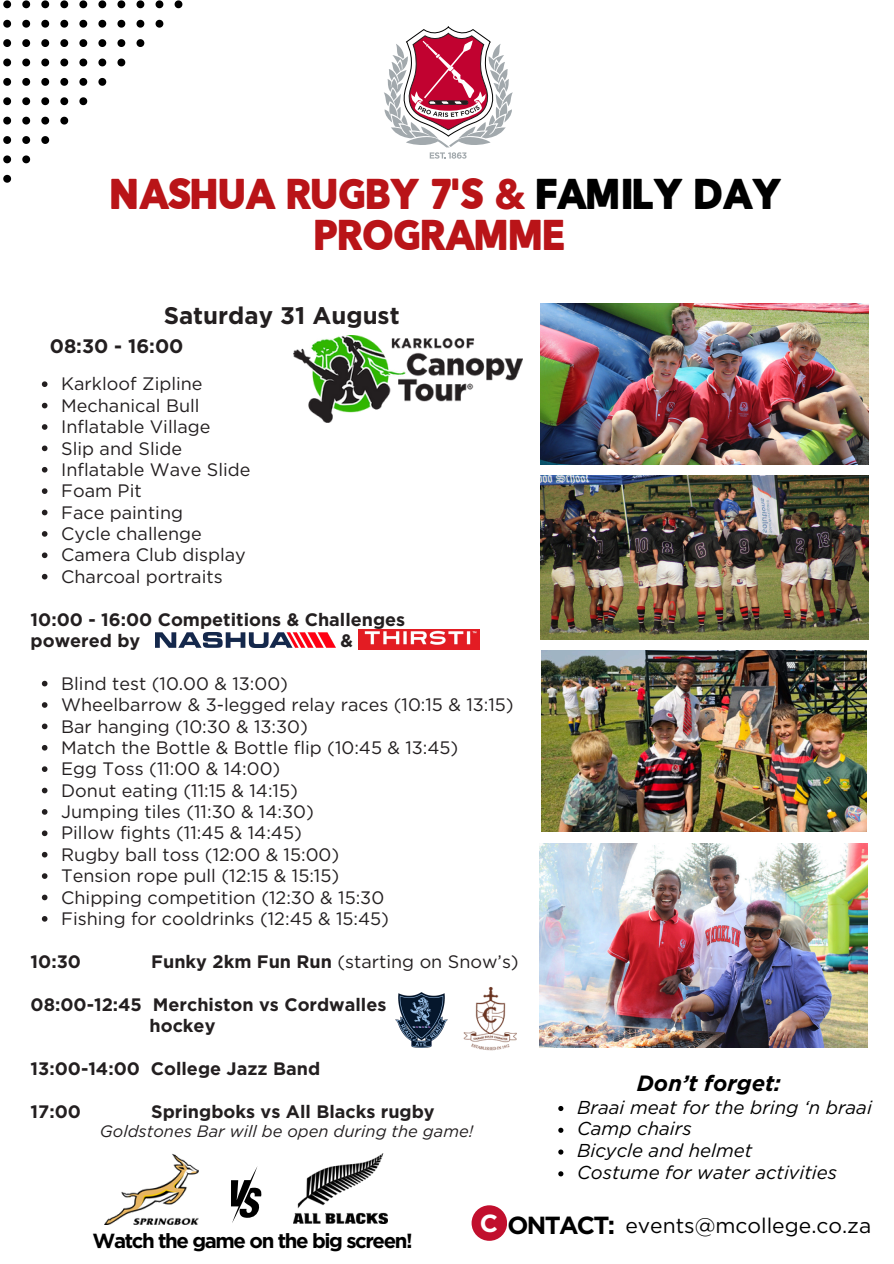
<style>
.page{position:relative;width:894px;height:1264px;background:#fff}
.page>*{position:absolute;margin:0;border:0;box-sizing:border-box;transform-origin:0 0}
.t1{font:41.1px/40.5px "Sovereign";color:#b91418;text-align:center}
.t2{font:700 24.75px "Gotham";letter-spacing:-.07em;color:#000}
.t3{font:700 24px "Gotham";color:#231f20}
.t4{font:italic 700 22.05px "Gotham";color:#000}
.t5{font:21.15px "Gotham";color:#000}
.t6{font:700 20.4px "Gotham";letter-spacing:-.07em;color:#000}
.t7{font:700 19.5px "Gotham";color:#231f20}
.t8{font:italic 18.6px "Gotham";color:#000}
.t9{font:18px "Gotham";color:#231f20}
.t10{font:700 18px/21.3px "Gotham";color:#231f20}
.t11{font:italic 16.5px "Gotham";color:#231f20}
.s1{color:#000}
.s2{font-weight:700}
.s3{color:#fff}
</style>
<div class="page">
<svg style="left:42px;top:381px;width:5px;height:6px"></svg>
<svg style="left:42px;top:403px;width:5px;height:5px"></svg>
<svg style="left:42px;top:424px;width:5px;height:6px"></svg>
<svg style="left:42px;top:445px;width:5px;height:6px"></svg>
<svg style="left:42px;top:467px;width:5px;height:5px"></svg>
<svg style="left:42px;top:488px;width:5px;height:6px"></svg>
<svg style="left:42px;top:509px;width:5px;height:6px"></svg>
<svg style="left:42px;top:531px;width:5px;height:5px"></svg>
<svg style="left:42px;top:552px;width:5px;height:6px"></svg>
<svg style="left:42px;top:574px;width:5px;height:5px"></svg>
<svg style="left:42px;top:680px;width:5px;height:6px"></svg>
<svg style="left:42px;top:702px;width:5px;height:5px"></svg>
<svg style="left:42px;top:723px;width:5px;height:6px"></svg>
<svg style="left:42px;top:745px;width:5px;height:5px"></svg>
<svg style="left:42px;top:766px;width:5px;height:6px"></svg>
<svg style="left:42px;top:787px;width:5px;height:6px"></svg>
<svg style="left:42px;top:809px;width:5px;height:5px"></svg>
<svg style="left:42px;top:830px;width:5px;height:6px"></svg>
<svg style="left:42px;top:851px;width:5px;height:6px"></svg>
<svg style="left:42px;top:873px;width:5px;height:5px"></svg>
<svg style="left:42px;top:894px;width:5px;height:6px"></svg>
<svg style="left:42px;top:916px;width:5px;height:5px"></svg>
<img style="left:540px;top:303px;width:327px;height:161px">
<img style="left:293px;top:336px;width:229px;height:86px">
<img style="left:540px;top:475px;width:327px;height:164px">
<img style="left:358px;top:629px;width:122px;height:20px">
<img style="left:155px;top:632px;width:180px;height:16px">
<img style="left:104px;top:1153px;width:95px;height:71px">
<img style="left:293px;top:1153px;width:94px;height:70px">
<svg style="left:231px;top:1166px;width:30px;height:57px"></svg>
<img style="left:541px;top:650px;width:325px;height:181px">
<img style="left:539px;top:843px;width:327px;height:204px">
<svg style="left:384px;top:26px;width:128px;height:133px"></svg>
<svg style="left:174px;top:0;width:8px;height:8px"></svg>
<svg style="left:155px;top:0;width:8px;height:8px"></svg>
<svg style="left:155px;top:20px;width:8px;height:8px"></svg>
<svg style="left:136px;top:0;width:8px;height:8px"></svg>
<svg style="left:136px;top:20px;width:8px;height:8px"></svg>
<svg style="left:136px;top:39px;width:8px;height:8px"></svg>
<svg style="left:117px;top:0;width:8px;height:8px"></svg>
<svg style="left:117px;top:20px;width:8px;height:8px"></svg>
<svg style="left:117px;top:39px;width:8px;height:8px"></svg>
<svg style="left:117px;top:59px;width:8px;height:7px"></svg>
<svg style="left:98px;top:0;width:8px;height:8px"></svg>
<svg style="left:98px;top:20px;width:8px;height:8px"></svg>
<svg style="left:98px;top:39px;width:8px;height:8px"></svg>
<svg style="left:98px;top:59px;width:8px;height:7px"></svg>
<svg style="left:98px;top:78px;width:8px;height:8px"></svg>
<svg style="left:79px;top:0;width:8px;height:8px"></svg>
<svg style="left:79px;top:20px;width:8px;height:8px"></svg>
<svg style="left:79px;top:39px;width:8px;height:8px"></svg>
<svg style="left:79px;top:59px;width:8px;height:7px"></svg>
<svg style="left:79px;top:78px;width:8px;height:8px"></svg>
<svg style="left:79px;top:97px;width:8px;height:8px"></svg>
<svg style="left:60px;top:0;width:8px;height:8px"></svg>
<svg style="left:60px;top:20px;width:8px;height:8px"></svg>
<svg style="left:60px;top:39px;width:8px;height:8px"></svg>
<svg style="left:60px;top:59px;width:8px;height:7px"></svg>
<svg style="left:60px;top:78px;width:8px;height:8px"></svg>
<svg style="left:60px;top:97px;width:8px;height:8px"></svg>
<svg style="left:60px;top:117px;width:8px;height:7px"></svg>
<svg style="left:41px;top:0;width:8px;height:8px"></svg>
<svg style="left:41px;top:20px;width:8px;height:8px"></svg>
<svg style="left:41px;top:39px;width:8px;height:8px"></svg>
<svg style="left:41px;top:59px;width:8px;height:7px"></svg>
<svg style="left:41px;top:78px;width:8px;height:8px"></svg>
<svg style="left:41px;top:97px;width:8px;height:8px"></svg>
<svg style="left:41px;top:117px;width:8px;height:7px"></svg>
<svg style="left:41px;top:136px;width:8px;height:8px"></svg>
<svg style="left:22px;top:0;width:8px;height:8px"></svg>
<svg style="left:22px;top:20px;width:8px;height:8px"></svg>
<svg style="left:22px;top:39px;width:8px;height:8px"></svg>
<svg style="left:22px;top:59px;width:8px;height:7px"></svg>
<svg style="left:22px;top:78px;width:8px;height:8px"></svg>
<svg style="left:22px;top:97px;width:8px;height:8px"></svg>
<svg style="left:22px;top:117px;width:8px;height:7px"></svg>
<svg style="left:22px;top:136px;width:8px;height:8px"></svg>
<svg style="left:22px;top:155px;width:8px;height:8px"></svg>
<svg style="left:3px;top:0;width:8px;height:8px"></svg>
<svg style="left:3px;top:20px;width:8px;height:8px"></svg>
<svg style="left:3px;top:39px;width:8px;height:8px"></svg>
<svg style="left:3px;top:59px;width:8px;height:7px"></svg>
<svg style="left:3px;top:78px;width:8px;height:8px"></svg>
<svg style="left:3px;top:97px;width:8px;height:8px"></svg>
<svg style="left:3px;top:117px;width:8px;height:7px"></svg>
<svg style="left:3px;top:136px;width:8px;height:8px"></svg>
<svg style="left:3px;top:155px;width:8px;height:8px"></svg>
<svg style="left:3px;top:175px;width:8px;height:8px"></svg>
<div style="left:471px;top:1205px;width:36px;height:35px;background:#c10f2d;border-radius:50%"></div>
<img style="left:395px;top:992px;width:52px;height:55px">
<img style="left:463px;top:987px;width:54px;height:64px">
<svg style="left:558px;top:1106px;width:5px;height:5px"></svg>
<svg style="left:558px;top:1127px;width:5px;height:5px"></svg>
<svg style="left:558px;top:1149px;width:5px;height:5px"></svg>
<svg style="left:558px;top:1171px;width:5px;height:5px"></svg>
<p class="t1" style="left:111px;top:178px;width:672px">NASHUA RUGBY 7'S &amp; <span class="s1">FAMILY DAY<br></span>PROGRAMME</p>
<p class="t3" style="left:164px;top:301px;width:237px">Saturday 31 August</p>
<h4 class="t7" style="left:50px;top:334px;width:135px">08:30 - 16:00</h4>
<p class="t9" style="left:61px;top:374px;width:143px">Karkloof Zipline</p>
<h1 class="t9" style="left:61px;top:395px;width:140px">Mechanical Bull</h1>
<h3 class="t9" style="left:61px;top:417px;width:151px">Inflatable Village</h3>
<p class="t9" style="left:61px;top:438px;width:122px">Slip and Slide</p>
<p class="t9" style="left:61px;top:459px;width:191px">Inflatable Wave Slide</p>
<p class="t9" style="left:61px;top:481px;width:82px">Foam Pit</p>
<p class="t9" style="left:61px;top:502px;width:123px">Face painting</p>
<p class="t9" style="left:61px;top:524px;width:142px">Cycle challenge</p>
<p class="t9" style="left:61px;top:545px;width:186px">Camera Club display</p>
<p class="t9" style="left:61px;top:566px;width:163px">Charcoal portraits</p>
<p class="t10" style="left:31px;top:608px;width:376px">10:00 - 16:00 Competitions &amp; Challenges powered by</p>
<p class="t10" style="left:340px;top:630px;width:14px">&amp;</p>
<p class="t9" style="left:61px;top:673px;width:228px">Blind test (10.00 &amp; 13:00)</p>
<p class="t9" style="left:61px;top:695px;width:454px">Wheelbarrow &amp; 3-legged relay races (10:15 &amp; 13:15)</p>
<h6 class="t9" style="left:61px;top:716px;width:248px">Bar hanging (10:30 &amp; 13:30)</h6>
<p class="t9" style="left:61px;top:737px;width:398px">Match the Bottle &amp; Bottle flip (10:45 &amp; 13:45)</p>
<p class="t9" style="left:61px;top:759px;width:221px">Egg Toss (11:00 &amp; 14:00)</p>
<p class="t9" style="left:61px;top:780px;width:238px">Donut eating (11:15 &amp; 14:15)</p>
<p class="t9" style="left:61px;top:801px;width:254px">Jumping tiles (11:30 &amp; 14:30)</p>
<p class="t9" style="left:61px;top:823px;width:242px">Pillow fights (11:45 &amp; 14:45)</p>
<p class="t9" style="left:61px;top:844px;width:279px">Rugby ball toss (12:00 &amp; 15:00)</p>
<p class="t9" style="left:61px;top:866px;width:279px">Tension rope pull (12:15 &amp; 15:15)</p>
<p class="t9" style="left:61px;top:887px;width:324px">Chipping competition (12:30 &amp; 15:30</p>
<p class="t9" style="left:61px;top:908px;width:329px">Fishing for cooldrinks (12:45 &amp; 15:45)</p>
<p class="t10" style="left:31px;top:950px;width:52px">10:30</p>
<p class="t9" style="left:151px;top:950px;width:369px"><span class="s2">Funky 2km Fun Run</span> (starting on Snow’s)</p>
<p class="t10" style="left:149px;top:993px;width:238px;text-indent:-119px">08:00-12:45 Merchiston vs Cordwalles hockey</p>
<p class="t10" style="left:31px;top:1057px;width:291px">13:00-14:00 College Jazz Band</p>
<p class="t10" style="left:31px;top:1100px;width:52px">17:00</p>
<p class="t10" style="left:151px;top:1100px;width:285px">Springboks vs All Blacks rugby</p>
<h6 class="t11" style="left:100px;top:1120px;width:375px">Goldstones Bar will be open during the game!</h6>
<p class="t4" style="left:636px;top:1069px;width:145px">Don’t forget:</p>
<p class="t8" style="left:577px;top:1095px;width:296px">Braai meat for the bring ‘n braai</p>
<p class="t8" style="left:577px;top:1117px;width:116px">Camp chairs</p>
<p class="t8" style="left:577px;top:1139px;width:176px">Bicycle and helmet</p>
<p class="t8" style="left:577px;top:1161px;width:261px">Costume for water activities</p>
<p class="t6" style="left:92px;top:1228px;width:322px">Watch the game on the big screen!</p>
<p class="t2" style="left:479px;top:1210px;width:137px"><span class="s3">C</span> ONTACT:</p>
<p class="t5" style="left:625px;top:1212px;width:247px">events@mcollege.co.za</p>
</div>
